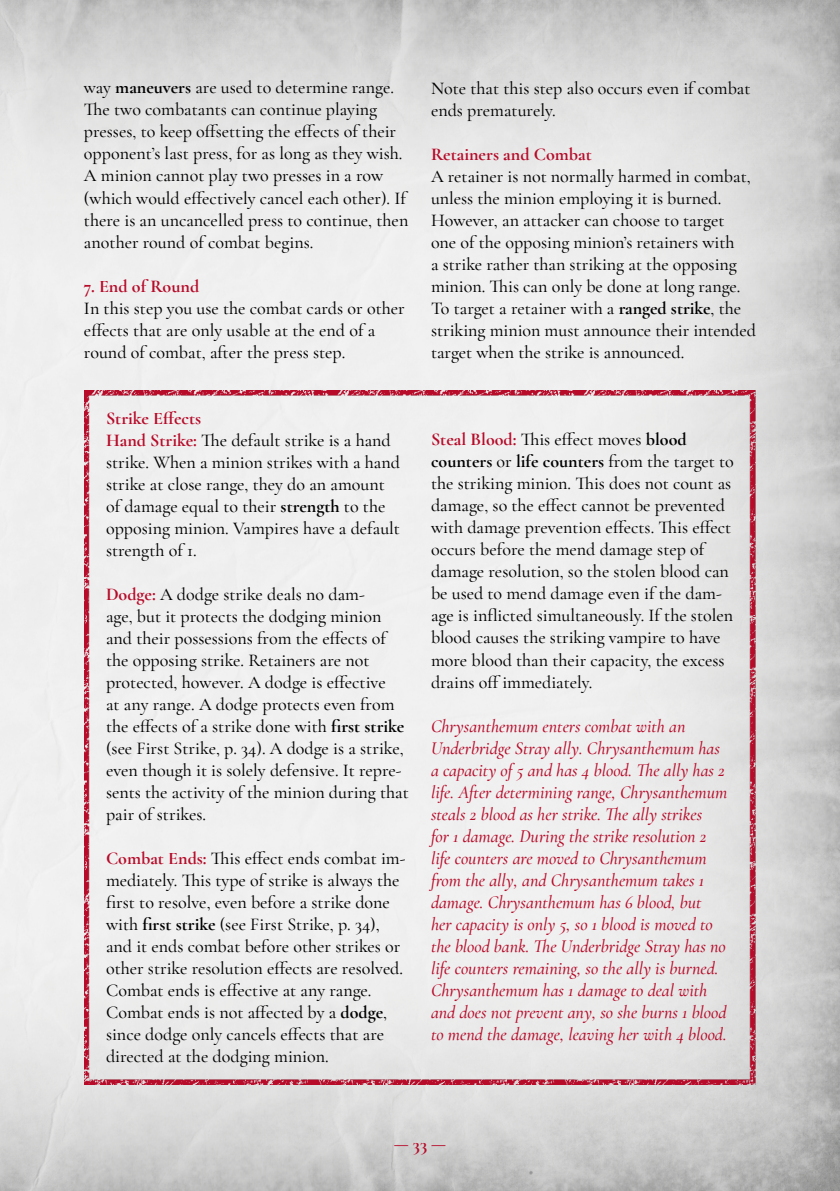
<style>
.page{position:relative;width:840px;height:1191px;background:#fff}
.page>*{position:absolute;margin:0;border:0;box-sizing:border-box;transform-origin:0 0}
.t1{font:500 18px/22px "Cormorant Garamond";color:#000}
.t2{font:italic 500 18px/22px "Cormorant Garamond";color:#b60b29}
.t3{font:700 18px "Cormorant Garamond";color:#b60b29}
.t4{font:700 18px "Cormorant";color:#b60b29}
.s1{font-weight:700}
.s2{font-weight:700;color:#b60b29}
</style>
<div class="page">
<img style="left:0;top:0;width:839px;height:1191px">
<img style="left:84px;top:391px;width:671px;height:693px">
<p class="t1" style="left:84px;top:77px;width:325px">way <span class="s1">maneuvers</span> are used to determine range.<br>The two combatants can continue playing presses, to keep offsetting the effects of their opponent’s last press, for as long as they wish.<br>A minion cannot play two presses in a row (which would effectively cancel each other). If there is an uncancelled press to continue, then another round of combat begins.</p>
<p class="t3" style="left:84px;top:275px;width:117px">7. End of Round</p>
<p class="t1" style="left:84px;top:297px;width:322px">In this step you use the combat cards or other effects that are only usable at the end of a round of combat, after the press step.</p>
<p class="t4" style="left:106px;top:407px;width:97px">Strike Effects</p>
<p class="t1" style="left:106px;top:429px;width:295px"><span class="s2">Hand Strike:</span> The default strike is a hand strike. When a minion strikes with a hand strike at close range, they do an amount of damage equal to their <span class="s1">strength</span> to the opposing minion. Vampires have a default strength of 1.</p>
<p class="t1" style="left:106px;top:583px;width:304px"><span class="s2">Dodge:</span> A dodge strike deals no dam-<br>age, but it protects the dodging minion and their possessions from the effects of the opposing strike. Retainers are not protected, however. A dodge is effective<br>at any range. A dodge protects even from the effects of a strike done with <span class="s1">first strike </span>(see First Strike, p. 34). A dodge is a strike, even though it is solely defensive. It repre&shy;sents the activity of the minion during that pair of strikes.</p>
<p class="t1" style="left:106px;top:847px;width:301px"><span class="s2">Combat Ends:</span> This effect ends combat im&shy;mediately. This type of strike is always the first to resolve, even before a strike done with <span class="s1">first strike</span> (see First Strike, p. 34), and it ends combat before other strikes or other strike resolution effects are resolved.<br>Combat ends is effective at any range.<br>Combat ends is not affected by a <span class="s1">dodge</span>, since dodge only cancels effects that are directed at the dodging minion.</p>
<p class="t1" style="left:431px;top:77px;width:321px">Note that this step also occurs even if combat ends prematurely.</p>
<p class="t3" style="left:431px;top:143px;width:162px">Retainers and Combat</p>
<p class="t1" style="left:431px;top:165px;width:326px">A retainer is not normally harmed in combat, unless the minion employing it is burned.<br>However, an attacker can choose to target<br>one of the opposing minion’s retainers with<br>a strike rather than striking at the opposing minion. This can only be done at long range.<br>To target a retainer with a <span class="s1">ranged strike</span>, the striking minion must announce their intended target when the strike is announced.</p>
<p class="t1" style="left:431px;top:428px;width:304px"><span class="s2">Steal Blood:</span> This effect moves <span class="s1">blood counters</span> or <span class="s1">life counters</span> from the target to the striking minion. This does not count as damage, so the effect cannot be prevented with damage prevention effects. This effect occurs before the mend damage step of damage resolution, so the stolen blood can be used to mend damage even if the dam&shy;age is inflicted simultaneously. If the stolen blood causes the striking vampire to have more blood than their capacity, the excess drains off immediately.</p>
<p class="t2" style="left:431px;top:715px;width:298px">Chrysanthemum enters combat with an Underbridge Stray ally. Chrysanthemum has a capacity of 5 and has 4 blood. The ally has 2 life. After determining range, Chrysanthemum steals 2 blood as her strike. The ally strikes<br>for 1 damage. During the strike resolution 2 life counters are moved to Chrysanthemum from the ally, and Chrysanthemum takes 1 damage. Chrysanthemum has 6 blood, but<br>her capacity is only 5, so 1 blood is moved to the blood bank. The Underbridge Stray has no life counters remaining, so the ally is burned.<br>Chrysanthemum has 1 damage to deal with and does not prevent any, so she burns 1 blood to mend the damage, leaving her with 4 blood.</p>
<p class="t3" style="left:393px;top:1133px;width:54px">— 33 —</p>
</div>
